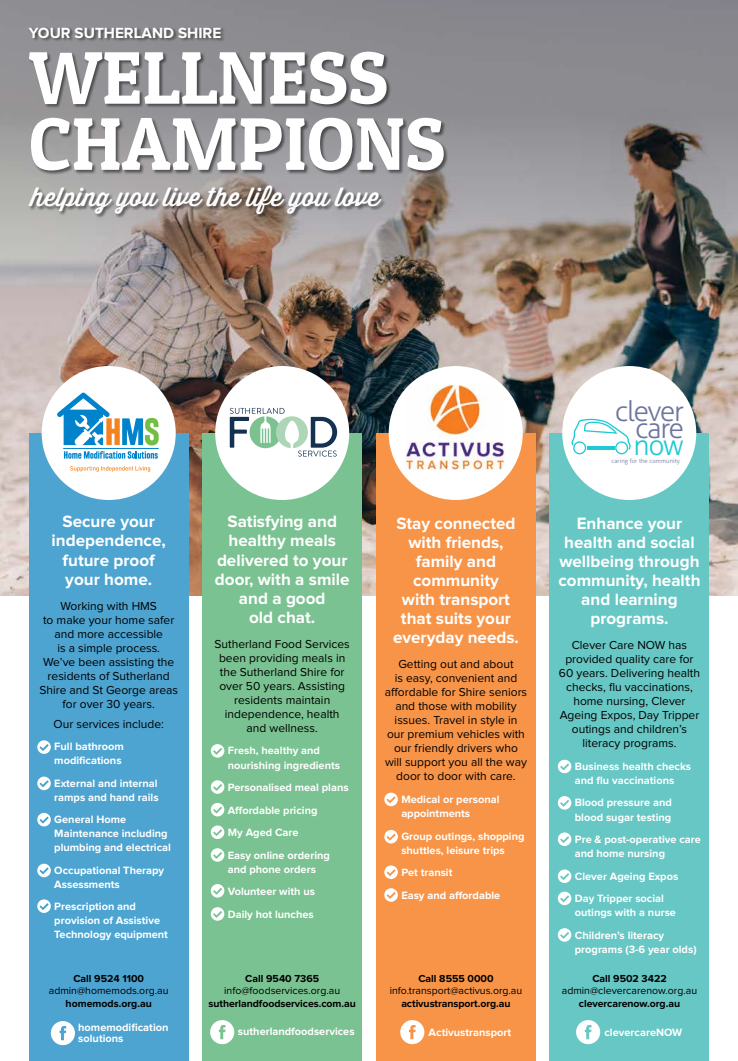
<style>
.page{position:relative;width:738px;height:1061px;background:#fff}
.page>*{position:absolute;margin:0;border:0;box-sizing:border-box;transform-origin:0 0}
.t1{font:74.6px/66.1px "Patua One";color:#fff}
.t2{font:300 28.3px "Aller";letter-spacing:-.05em;color:#6d759c}
.t3{font:300 28.3px "Aller";color:#1dcad3}
.t4{font:25.8px "Thirsty Rough Reg";color:#fff}
.t5{font:700 17px/19px "Proxima Nova";color:#fff;text-align:center}
.t6{font:700 15.3px "Proxima Nova";color:#fff}
.t7{font:12px/14px "Proxima Nova";color:#000;text-align:center}
.t8{font:700 11px/14px "Proxima Nova";color:#fff}
.t9{font:700 10.5px "Proxima Nova";letter-spacing:-.005em;color:#000}
.t10{font:10.5px "Proxima Nova";color:#000}
.t11{font:300 6px "Aller";letter-spacing:.005em;color:#6d759c}
</style>
<div class="page">
<img style="left:0;top:0;width:737px;height:595px">
<div style="left:29px;top:185px;width:357px;height:34px;background:#000;opacity:.5"></div>
<div style="left:29px;top:27px;width:419px;height:148px;background:#000;opacity:.5"></div>
<div style="left:29px;top:433px;width:159px;height:627px;background:#4da4d1"></div>
<div style="left:42px;top:366px;width:133px;height:134px;background:#fff;border-radius:50%"></div>
<div style="left:202px;top:433px;width:160px;height:627px;background:#7ac291"></div>
<div style="left:215px;top:366px;width:134px;height:134px;background:#fff;border-radius:50%"></div>
<div style="left:375px;top:433px;width:160px;height:627px;background:#f79448"></div>
<div style="left:388px;top:366px;width:134px;height:134px;background:#fff;border-radius:50%"></div>
<div style="left:549px;top:433px;width:159px;height:627px;background:#66c7c4"></div>
<div style="left:561px;top:366px;width:134px;height:134px;background:#fff;border-radius:50%"></div>
<img style="left:405px;top:385px;width:98px;height:84px">
<svg style="left:229px;top:408px;width:108px;height:48px"></svg>
<svg style="left:51px;top:1021px;width:24px;height:23px"></svg>
<svg style="left:210px;top:1020px;width:24px;height:23px"></svg>
<svg style="left:400px;top:1020px;width:24px;height:23px"></svg>
<svg style="left:576px;top:1020px;width:23px;height:23px"></svg>
<svg style="left:37px;top:740px;width:14px;height:13px"></svg>
<svg style="left:40px;top:744px;width:9px;height:6px"></svg>
<div style="left:211px;top:744px;width:13px;height:13px;background:#fff;border-radius:50%"></div>
<svg style="left:213px;top:748px;width:9px;height:6px"></svg>
<div style="left:211px;top:780px;width:13px;height:13px;background:#fff;border-radius:50%"></div>
<svg style="left:213px;top:784px;width:9px;height:6px"></svg>
<svg style="left:211px;top:802px;width:13px;height:14px"></svg>
<svg style="left:213px;top:806px;width:9px;height:7px"></svg>
<div style="left:211px;top:825px;width:13px;height:13px;background:#fff;border-radius:50%"></div>
<svg style="left:213px;top:829px;width:9px;height:6px"></svg>
<div style="left:211px;top:848px;width:13px;height:13px;background:#fff;border-radius:50%"></div>
<svg style="left:213px;top:852px;width:9px;height:6px"></svg>
<svg style="left:211px;top:883px;width:13px;height:14px"></svg>
<svg style="left:213px;top:887px;width:9px;height:7px"></svg>
<svg style="left:211px;top:906px;width:13px;height:14px"></svg>
<svg style="left:213px;top:910px;width:9px;height:7px"></svg>
<div style="left:37px;top:776px;width:14px;height:14px;background:#fff;border-radius:50%"></div>
<svg style="left:40px;top:780px;width:9px;height:7px"></svg>
<svg style="left:37px;top:812px;width:14px;height:14px"></svg>
<svg style="left:40px;top:816px;width:9px;height:7px"></svg>
<svg style="left:37px;top:863px;width:14px;height:14px"></svg>
<svg style="left:40px;top:867px;width:9px;height:7px"></svg>
<svg style="left:37px;top:899px;width:14px;height:13px"></svg>
<svg style="left:40px;top:902px;width:9px;height:7px"></svg>
<svg style="left:571px;top:418px;width:59px;height:36px"></svg>
<svg style="left:57px;top:392px;width:101px;height:53px"></svg>
<hr style="left:63px;top:448px;width:95px;height:1px;background:#0083ca">
<svg style="left:64px;top:451px;width:94px;height:7px"></svg>
<svg style="left:70px;top:466px;width:80px;height:5px"></svg>
<svg style="left:384px;top:792px;width:13px;height:14px"></svg>
<svg style="left:386px;top:796px;width:9px;height:7px"></svg>
<svg style="left:384px;top:829px;width:13px;height:14px"></svg>
<svg style="left:386px;top:833px;width:9px;height:7px"></svg>
<svg style="left:384px;top:865px;width:13px;height:13px"></svg>
<svg style="left:386px;top:869px;width:9px;height:6px"></svg>
<svg style="left:384px;top:888px;width:13px;height:13px"></svg>
<svg style="left:386px;top:891px;width:9px;height:7px"></svg>
<svg style="left:557px;top:759px;width:14px;height:14px"></svg>
<svg style="left:559px;top:763px;width:9px;height:7px"></svg>
<svg style="left:557px;top:795px;width:14px;height:14px"></svg>
<svg style="left:559px;top:799px;width:9px;height:7px"></svg>
<svg style="left:557px;top:832px;width:14px;height:13px"></svg>
<svg style="left:559px;top:836px;width:9px;height:6px"></svg>
<svg style="left:557px;top:869px;width:14px;height:13px"></svg>
<svg style="left:559px;top:873px;width:9px;height:6px"></svg>
<svg style="left:557px;top:891px;width:14px;height:13px"></svg>
<svg style="left:559px;top:895px;width:9px;height:7px"></svg>
<svg style="left:557px;top:927px;width:14px;height:14px"></svg>
<svg style="left:559px;top:931px;width:9px;height:7px"></svg>
<h3 class="t6" style="left:29px;top:25px;width:194px">YOUR SUTHERLAND SHIRE</h3>
<h1 class="t1" style="left:29px;top:44px;width:417px">WELLNESS<br>CHAMPIONS</h1>
<h3 class="t4" style="left:31px;top:178px;width:350px">helping you live the life you love</h3>
<h3 class="t5" style="left:52px;top:513px;width:116px">Secure your independence, future proof your home.</h3>
<p class="t7" style="left:39px;top:599px;width:140px">Working with HMS<br>to make your home safer and more accessible<br>is a simple process.<br>We’ve been assisting the residents of Sutherland<br>Shire and St George areas for over 30 years.</p>
<p class="t7" style="left:54px;top:717px;width:112px">Our services include:</p>
<p class="t8" style="left:54px;top:739px;width:71px">Full bathroom modifications</p>
<p class="t8" style="left:54px;top:776px;width:106px">External and internal ramps and hand rails</p>
<p class="t8" style="left:54px;top:812px;width:118px">General Home<br>Maintenance including plumbing and electrical</p>
<p class="t8" style="left:54px;top:863px;width:111px">Occupational Therapy<br>Assessments</p>
<p class="t8" style="left:54px;top:899px;width:115px">Prescription and provision of Assistive<br>Technology equipment</p>
<p class="t9" style="left:73px;top:973px;width:72px">Call 9524 1100</p>
<p class="t10" style="left:49px;top:985px;width:121px">admin@homemods.org.au</p>
<p class="t9" style="left:65px;top:998px;width:88px">homemods.org.au</p>
<h3 class="t5" style="left:215px;top:513px;width:136px">Satisfying and healthy meals delivered to your door, with a smile and a good<br>old chat.</h3>
<p class="t7" style="left:214px;top:637px;width:137px">Sutherland Food Services been providing meals in the Sutherland Shire for over 50 years. Assisting residents maintain independence, health and wellness.</p>
<p class="t8" style="left:228px;top:744px;width:114px">Fresh, healthy and nourishing ingredients</p>
<p class="t8" style="left:228px;top:776px;width:122px;line-height:22.5px">Personalised meal plans<br>Affordable pricing<br>My Aged Care<br>Easy online ordering</p>
<p class="t8" style="left:228px;top:857px;width:90px;line-height:22.5px;text-align:justify">and phone orders Volunteer with us Daily hot lunches</p>
<p class="t9" style="left:245px;top:973px;width:75px">Call 9540 7365</p>
<p class="t10" style="left:224px;top:985px;width:117px">info@foodservices.org.au</p>
<p class="t9" style="left:208px;top:998px;width:149px">sutherlandfoodservices.com.au</p>
<h3 class="t5" style="left:393px;top:514px;width:127px">Stay connected with friends, family and community<br>with transport that suits your everyday needs.</h3>
<p class="t7" style="left:384px;top:657px;width:144px">Getting out and about<br>is easy, convenient and affordable for Shire seniors and those with mobility issues. Travel in style in our premium vehicles with our friendly drivers who will support you all the way door to door with care.</p>
<p class="t8" style="left:401px;top:792px;width:100px">Medical or personal appointments</p>
<p class="t8" style="left:401px;top:829px;width:125px">Group outings, shopping shuttles, leisure trips</p>
<p class="t8" style="left:401px;top:861px;width:100px;line-height:22.5px">Pet transit<br>Easy and affordable</p>
<p class="t9" style="left:418px;top:973px;width:77px">Call 8555 0000</p>
<p class="t10" style="left:389px;top:985px;width:134px">info.transport@activus.org.au</p>
<p class="t9" style="left:401px;top:998px;width:111px">activustransport.org.au</p>
<h2 class="t2" style="left:614px;top:394px;width:71px">clever</h2>
<h2 class="t2" style="left:634px;top:411px;width:50px">care</h2>
<p class="t11" style="left:611px;top:457px;width:70px">caring for the community</p>
<h2 class="t3" style="left:633px;top:427px;width:52px">now</h2>
<h3 class="t5" style="left:558px;top:514px;width:143px">Enhance your health and social wellbeing through community, health and learning programs.</h3>
<p class="t7" style="left:558px;top:638px;width:142px">Clever Care NOW has provided quality care for<br>60 years. Delivering health checks, flu vaccinations, home nursing, Clever<br>Ageing Expos, Day Tripper outings and children’s literacy programs.</p>
<p class="t8" style="left:574px;top:759px;width:118px">Business health checks and flu vaccinations</p>
<p class="t8" style="left:574px;top:796px;width:98px">Blood pressure and blood sugar testing</p>
<p class="t8" style="left:574px;top:832px;width:128px">Pre &amp; post-operative care and home nursing</p>
<p class="t8" style="left:574px;top:864px;width:105px;line-height:22.5px">Clever Ageing Expos<br>Day Tripper social</p>
<p class="t8" style="left:574px;top:901px;width:103px;line-height:22.5px">outings with a nurse<br>Children’s literacy</p>
<p class="t8" style="left:574px;top:942px;width:123px">programs (3-6 year olds)</p>
<p class="t9" style="left:592px;top:973px;width:76px">Call 9502 3422</p>
<p class="t10" style="left:561px;top:985px;width:137px">admin@clevercarenow.org.au</p>
<p class="t9" style="left:578px;top:998px;width:103px">clevercarenow.org.au</p>
<p class="t8" style="left:78px;top:1022px;width:92px;line-height:11px">homemodification solutions</p>
<p class="t8" style="left:238px;top:1024px;width:118px">sutherlandfoodservices</p>
<p class="t8" style="left:428px;top:1025px;width:84px">Activustransport</p>
<p class="t8" style="left:604px;top:1025px;width:79px">clevercareNOW</p>
</div>
